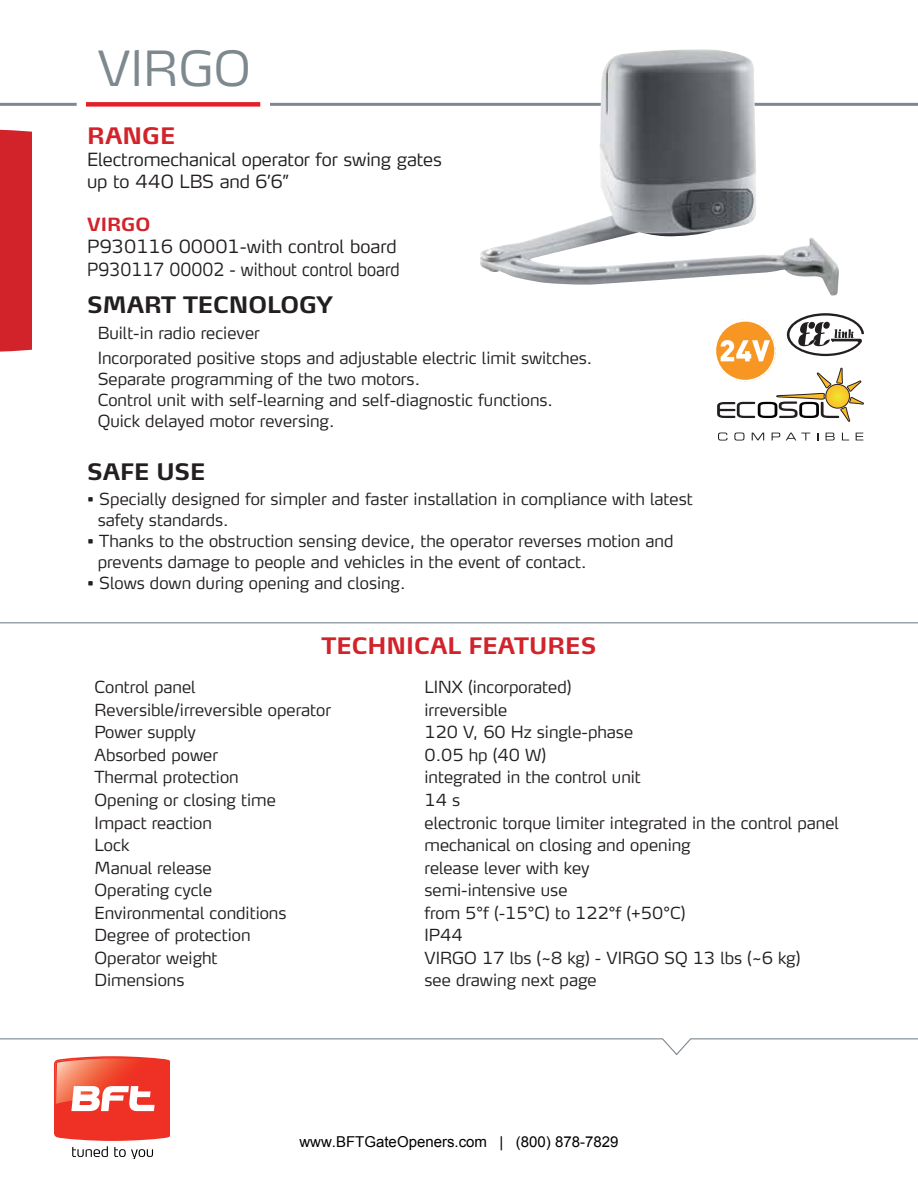
<style>
.page{position:relative;width:918px;height:1188px;background:#fff}
.page>*{position:absolute;margin:0;border:0;box-sizing:border-box;transform-origin:0 0}
.t1{font:300 48px "Max LF";color:#7d888f}
.t2{font:700 22.5px "Max LF";color:#d2232a}
.t3{font:700 22.5px "Max LF";color:#231f20}
.t4{font:300 18px/22.5px "Max TF";color:#231f20}
.t5{font:300 18px/21.6px "Max LF";letter-spacing:-.005em;color:#231f20}
.t6{font:700 18px "Max LF";color:#d2232a}
.t7{font:300 16.5px/21px "Max TF";color:#231f20}
.t8{font:300 16.5px "Max LF";color:#231f20}
.t9{font:15px "Arial";color:#000}
.s1{font-family:"Max LF"}
</style>
<div class="page">
<div style="left:86px;top:102px;width:174px;height:5px;background:#e31f27"></div>
<hr style="left:0;top:103px;width:77px;height:3px;background:#7d888f">
<hr style="left:270px;top:103px;width:648px;height:3px;background:#7d888f">
<div style="left:0;top:130px;width:32px;height:222px;background:#d2232a"></div>
<svg style="left:0;top:622px;width:918px;height:2px;background:#b5bbbf"></svg>
<svg style="left:0;top:1038px;width:918px;height:121px"></svg>
<img style="left:480px;top:49px;width:359px;height:247px">
<svg style="left:716px;top:313px;width:148px;height:109px"></svg>
<svg style="left:718px;top:433px;width:9px;height:8px"></svg>
<svg style="left:734px;top:433px;width:10px;height:8px"></svg>
<svg style="left:752px;top:433px;width:12px;height:7px"></svg>
<svg style="left:772px;top:433px;width:8px;height:7px"></svg>
<svg style="left:786px;top:433px;width:24px;height:7px"></svg>
<svg style="left:826px;top:433px;width:9px;height:7px"></svg>
<svg style="left:842px;top:433px;width:7px;height:7px"></svg>
<svg style="left:856px;top:433px;width:7px;height:7px"></svg>
<h1 class="t1" style="left:98px;top:39px;width:154px">VIRGO</h1>
<h2 class="t2" style="left:87px;top:122px;width:90px">RANGE</h2>
<p class="t5" style="left:87px;top:148px;width:356px">Electromechanical operator for swing gates up to 440 LBS and 6’6”</p>
<p class="t6" style="left:87px;top:213px;width:65px">VIRGO</p>
<p class="t4" style="left:87px;top:235px;width:314px">P930116 00001-with control board<br>P930117 00002 - without control board</p>
<h2 class="t3" style="left:87px;top:291px;width:247px">SMART TECNOLOGY</h2>
<p class="t8" style="left:98px;top:323px;width:164px">Built-in radio reciever</p>
<p class="t7" style="left:98px;top:348px;width:496px">Incorporated positive stops and adjustable electric limit switches.<br>Separate programming of the two motors.<br>Control unit with self-learning and self-diagnostic functions.<br>Quick delayed motor reversing.</p>
<h2 class="t3" style="left:87px;top:458px;width:120px">SAFE USE</h2>
<p class="t7" style="left:98px;top:489px;width:597px;text-indent:-10px"><span class="s1">•</span> Specially designed for simpler and faster installation in compliance with latest safety standards.</p>
<p class="t7" style="left:98px;top:531px;width:577px;text-indent:-10px"><span class="s1">•</span> Thanks to the obstruction sensing device, the operator reverses motion and prevents damage to people and vehicles in the event of contact.</p>
<p class="t7" style="left:87px;top:573px;width:320px"><span class="s1">•</span> Slows down during opening and closing.</p>
<h2 class="t2" style="left:322px;top:632px;width:276px">TECHNICAL FEATURES</h2>
<p class="t8" style="left:94px;top:677px;width:103px">Control panel</p>
<p class="t7" style="left:424px;top:677px;width:149px">LINX (incorporated)</p>
<p class="t8" style="left:94px;top:700px;width:238px">Reversible/irreversible operator</p>
<p class="t8" style="left:424px;top:700px;width:84px">irreversible</p>
<p class="t8" style="left:94px;top:722px;width:103px">Power supply</p>
<p class="t7" style="left:424px;top:722px;width:210px">120 V, 60 Hz single-phase</p>
<p class="t8" style="left:94px;top:745px;width:125px">Absorbed power</p>
<p class="t7" style="left:424px;top:744px;width:123px">0.05 hp (40 W)</p>
<p class="t8" style="left:94px;top:767px;width:146px">Thermal protection</p>
<p class="t7" style="left:424px;top:767px;width:218px">integrated in the control unit</p>
<p class="t7" style="left:94px;top:789px;width:183px">Opening or closing time</p>
<p class="t7" style="left:424px;top:789px;width:37px">14 s</p>
<p class="t7" style="left:94px;top:812px;width:119px">Impact reaction</p>
<p class="t7" style="left:424px;top:812px;width:416px">electronic torque limiter integrated in the control panel</p>
<p class="t7" style="left:94px;top:834px;width:37px">Lock</p>
<p class="t7" style="left:424px;top:834px;width:268px">mechanical on closing and opening</p>
<p class="t7" style="left:94px;top:857px;width:119px">Manual release</p>
<p class="t7" style="left:424px;top:857px;width:167px">release lever with key</p>
<p class="t7" style="left:94px;top:879px;width:119px">Operating cycle</p>
<p class="t7" style="left:424px;top:879px;width:145px"><span class="s1">semi-</span>intensive use</p>
<p class="t7" style="left:94px;top:902px;width:194px">Environmental conditions</p>
<p class="t7" style="left:424px;top:902px;width:263px">from 5°f (-15°C) to 122°f (+50°C)</p>
<p class="t8" style="left:94px;top:925px;width:158px">Degree of protection</p>
<p class="t7" style="left:424px;top:924px;width:40px">IP44</p>
<p class="t8" style="left:94px;top:947px;width:124px">Operator weight</p>
<p class="t7" style="left:424px;top:947px;width:378px">VIRGO 17 lbs (~8 kg) - VIRGO SQ 13 lbs (~6 kg)</p>
<p class="t8" style="left:94px;top:970px;width:91px">Dimensions</p>
<p class="t8" style="left:424px;top:970px;width:174px">see drawing next page</p>
<p class="t9" style="left:299px;top:1132px;width:321px">www.BFTGateOpeners.com | (800) 878-7829</p>
</div>
